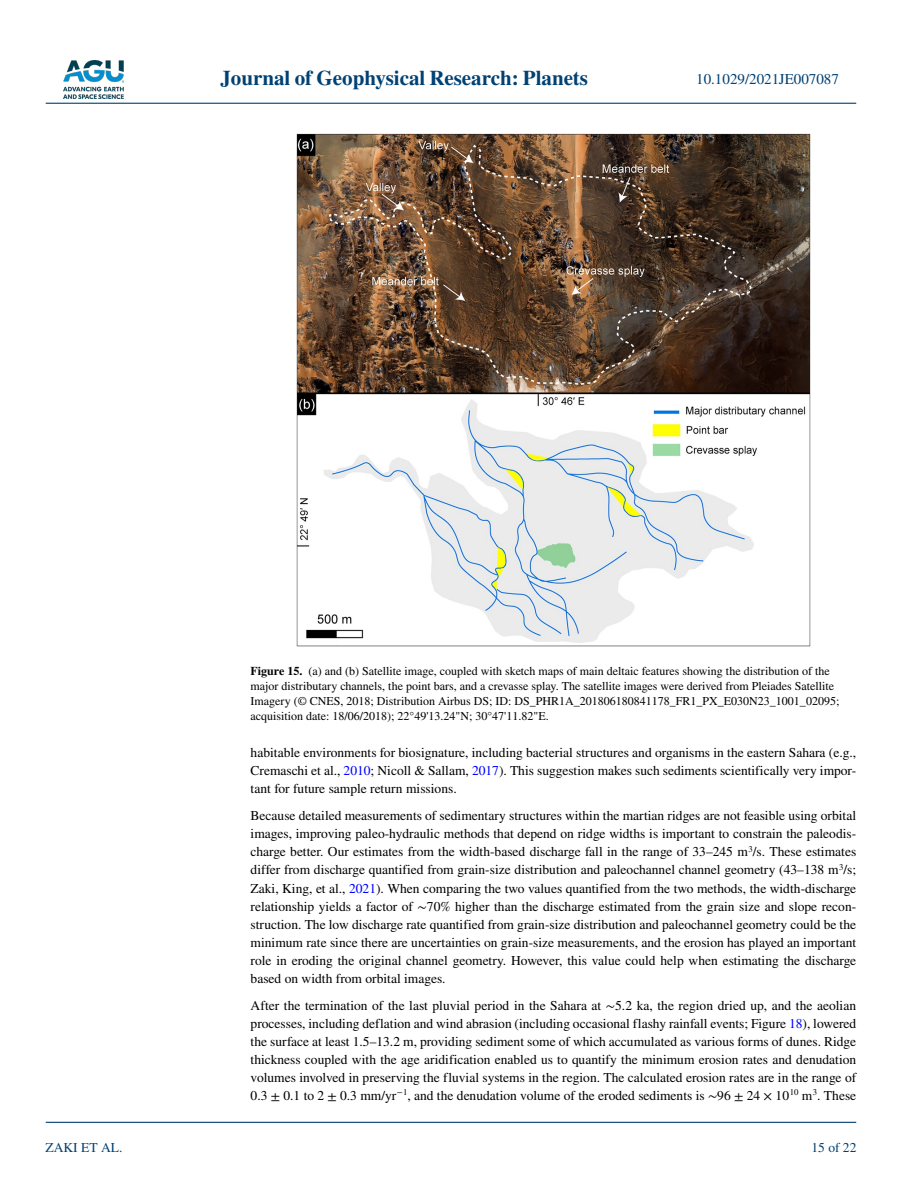
<style>
.page{position:relative;width:902px;height:1183px;background:#fff}
.page>*{position:absolute;margin:0;border:0;box-sizing:border-box;transform-origin:0 0}
.t1{font:700 21px "STIX";color:#004174}
.t2{font:15px "STIX";color:#004174}
.t3{font:13.5px/18px "STIX";color:#000;text-align:justify}
.t4{font:13.5px "STIX";color:#004174}
.t5{font:12px/15px "STIX";color:#000}
.s1{font-weight:700}
.s2{color:#00f}
</style>
<div class="page">
<img style="left:63px;top:60px;width:60px;height:39px">
<hr style="left:46px;top:103px;width:810px;height:1px;background:#004174">
<hr style="left:46px;top:1121px;width:810px;height:1px;background:#004174">
<img style="left:296px;top:134px;width:514px;height:512px">
<h1 class="t1" style="left:220px;top:66px;width:369px">Journal of Geophysical Research: Planets</h1>
<p class="t2" style="left:696px;top:69px;width:144px">10.1029/2021JE007087</p>
<p class="t4" style="left:45px;top:1138px;width:78px">ZAKI ET AL.</p>
<p class="t5" style="left:250px;top:664px;width:590px"><span class="s1">Figure 15.</span> (a) and (b) Satellite image, coupled with sketch maps of main deltaic features showing the distribution of the major distributary channels, the point bars, and a crevasse splay. The satellite images were derived from Pleiades Satellite Imagery (© CNES, 2018; Distribution Airbus DS; ID: DS_PHR1A_201806180841178_FR1_PX_E030N23_1001_02095; acquisition date: 18/06/2018); 22°49'13.24"N; 30°47'11.82"E.</p>
<p class="t3" style="left:250px;top:744px;width:607px">habitable environments for biosignature, including bacterial structures and organisms in the eastern Sahara (e.g., Cremaschi et al., <span class="s2">2010</span>; Nicoll &amp; Sallam, <span class="s2">2017</span>). This suggestion makes such sediments scientifically very impor&shy;tant for future sample return missions.</p>
<p class="t3" style="left:250px;top:807px;width:607px">Because detailed measurements of sedimentary structures within the martian ridges are not feasible using orbital images, improving paleo-hydraulic methods that depend on ridge widths is important to constrain the paleodis&shy;charge better. Our estimates from the width-based discharge fall in the range of 33–245 m<sup>3</sup>/s. These estimates differ from discharge quantified from grain-size distribution and paleochannel channel geometry (43–138 m<sup>3</sup>/s; Zaki, King, et al., <span class="s2">2021</span>). When comparing the two values quantified from the two methods, the width-discharge relationship yields a factor of ∼70% higher than the discharge estimated from the grain size and slope recon&shy;struction. The low discharge rate quantified from grain-size distribution and paleochannel geometry could be the minimum rate since there are uncertainties on grain-size measurements, and the erosion has played an important role in eroding the original channel geometry. However, this value could help when estimating the discharge based on width from orbital images.</p>
<p class="t3" style="left:250px;top:996px;width:607px">After the termination of the last pluvial period in the Sahara at ∼5.2 ka, the region dried up, and the aeolian processes, including deflation and wind abrasion (including occasional flashy rainfall events; Figure <span class="s2">18</span>), lowered the surface at least 1.5–13.2 m, providing sediment some of which accumulated as various forms of dunes. Ridge thickness coupled with the age aridification enabled us to quantify the minimum erosion rates and denudation volumes involved in preserving the fluvial systems in the region. The calculated erosion rates are in the range of 0.3 ± 0.1 to 2 ± 0.3 mm/yr<sup>−1</sup>, and the denudation volume of the eroded sediments is ∼96 ± 24 × 10<sup>10</sup> m<sup>3</sup>. These</p>
<p class="t4" style="left:811px;top:1138px;width:46px">15 of 22</p>
</div>
